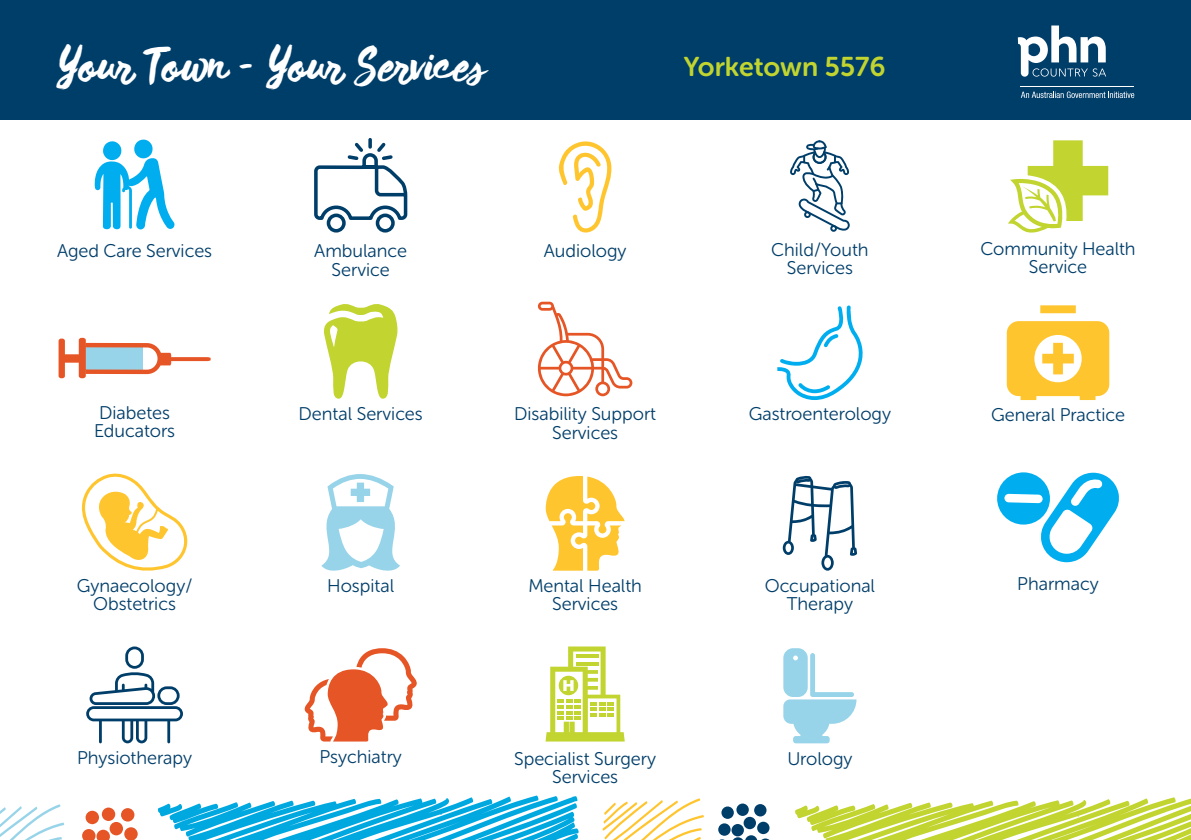
<style>
.page{position:relative;width:1191px;height:840px;background:#fff}
.page>*{position:absolute;margin:0;border:0;box-sizing:border-box;transform-origin:0 0}
.t1{font:44.8px "Wild Thing";color:#fff}
.t2{font:27px "Museo Sans Rounded 700";color:#c1d42f}
.t3{font:18.2px/18.2px "Museo Sans Rounded 300";color:#003e6a;text-align:center}
</style>
<div class="page">
<div style="left:0;top:0;width:1191px;height:119px;background:#003e6a"></div>
<svg style="left:1017px;top:25px;width:89px;height:52px"></svg>
<svg style="left:1021px;top:91px;width:113px;height:7px"></svg>
<hr style="left:1020px;top:86px;width:114px;height:1px;background:#fff">
<svg style="left:94px;top:139px;width:81px;height:90px"></svg>
<svg style="left:314px;top:138px;width:94px;height:95px"></svg>
<svg style="left:997px;top:472px;width:122px;height:90px"></svg>
<svg style="left:1006px;top:305px;width:103px;height:95px"></svg>
<svg style="left:86px;top:646px;width:97px;height:97px"></svg>
<svg style="left:546px;top:476px;width:79px;height:94px"></svg>
<svg style="left:790px;top:140px;width:60px;height:92px"></svg>
<svg style="left:558px;top:141px;width:54px;height:92px"></svg>
<div style="left:62px;top:354px;width:18px;height:8px;background:#e65525;border-radius:2px"></div>
<div style="left:79px;top:337px;width:7px;height:41px;background:#e65525;border-radius:3px"></div>
<div style="left:59px;top:338px;width:6px;height:40px;background:#e65525;border-radius:3px"></div>
<svg style="left:85px;top:343px;width:126px;height:31px"></svg>
<svg style="left:324px;top:304px;width:74px;height:95px"></svg>
<svg style="left:538px;top:301px;width:94px;height:95px"></svg>
<svg style="left:321px;top:474px;width:79px;height:97px"></svg>
<svg style="left:602px;top:797px;width:589px;height:42px"></svg>
<svg style="left:0;top:795px;width:579px;height:44px"></svg>
<svg style="left:304px;top:648px;width:113px;height:93px"></svg>
<svg style="left:782px;top:476px;width:75px;height:94px"></svg>
<svg style="left:1008px;top:140px;width:100px;height:93px"></svg>
<svg style="left:777px;top:305px;width:86px;height:95px"></svg>
<svg style="left:81px;top:473px;width:107px;height:98px"></svg>
<svg style="left:545px;top:646px;width:80px;height:95px"></svg>
<svg style="left:783px;top:648px;width:73px;height:95px"></svg>
<h1 class="t1" style="left:57px;top:35px;width:430px">Your Town – Your Services</h1>
<h2 class="t2" style="left:683px;top:51px;width:203px">Yorketown 5576</h2>
<p class="t3" style="left:57px;top:242px;width:157px">Aged Care Services</p>
<p class="t3" style="left:980px;top:239px;width:157px">Community Health<br>Service</p>
<p class="t3" style="left:771px;top:240px;width:99px">Child/Youth<br>Services</p>
<p class="t3" style="left:314px;top:242px;width:94px">Ambulance<br>Service</p>
<p class="t3" style="left:544px;top:242px;width:84px">Audiology</p>
<p class="t3" style="left:94px;top:403px;width:83px;text-align:left">Diabetes<br>Educators</p>
<p class="t3" style="left:299px;top:405px;width:126px">Dental Services</p>
<p class="t3" style="left:514px;top:405px;width:143px">Disability Support<br>Services</p>
<p class="t3" style="left:748px;top:405px;width:144px">Gastroenterology</p>
<p class="t3" style="left:991px;top:405px;width:136px">General Practice</p>
<p class="t3" style="left:77px;top:576px;width:117px">Gynaecology/<br>Obstetrics</p>
<p class="t3" style="left:327px;top:576px;width:68px">Hospital</p>
<p class="t3" style="left:528px;top:576px;width:115px">Mental Health<br>Services</p>
<p class="t3" style="left:764px;top:576px;width:112px">Occupational<br>Therapy</p>
<p class="t3" style="left:1017px;top:574px;width:83px">Pharmacy</p>
<p class="t3" style="left:77px;top:748px;width:116px">Physiotherapy</p>
<p class="t3" style="left:319px;top:747px;width:84px">Psychiatry</p>
<p class="t3" style="left:514px;top:749px;width:143px">Specialist Surgery<br>Services</p>
<p class="t3" style="left:787px;top:749px;width:67px">Urology</p>
</div>
